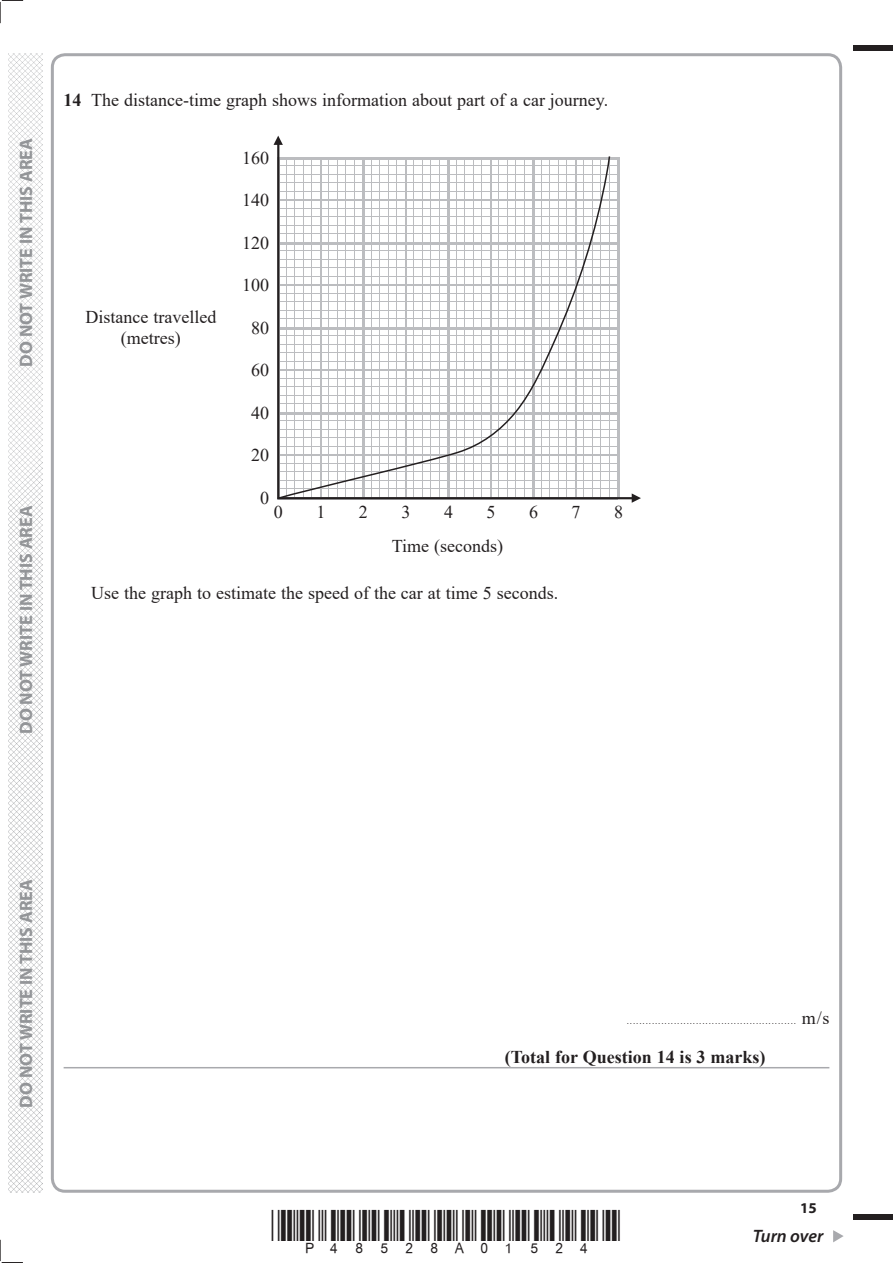
<style>
.page{position:relative;width:893px;height:1263px;background:#fff}
.page>*{position:absolute;margin:0;border:0;box-sizing:border-box;transform-origin:0 0}
.t1{font:18px/21px "Times New Roman";color:#231f20;text-align:center}
.t2{font:700 18px "Myriad Pro";color:#939598}
.t3{font:700 18px "Times New Roman";color:#231f20}
.t4{font:italic 600 18px "Myriad Pro";letter-spacing:-.005em;color:#231f20}
.t5{font:700 15px "Myriad Pro";color:#231f20}
.t6{font:9px "Times New Roman";color:#231f20}
.s1{font-weight:700}
.s2{font-size:18px}
</style>
<div class="page">
<div style="left:853px;top:45px;width:39px;height:5px;background:#231f20"></div>
<div style="left:853px;top:1214px;width:39px;height:6px;background:#231f20"></div>
<svg style="left:833px;top:1230px;width:10px;height:12px"></svg>
<svg style="left:0;top:0;width:23px;height:23px"></svg>
<svg style="left:0;top:1240px;width:23px;height:23px"></svg>
<img style="left:8px;top:53px;width:34px;height:1140px">
<hr style="left:64px;top:1067px;width:765px;height:1px;background:#a8a9ad">
<svg style="left:277px;top:145px;width:354px;height:355px"></svg>
<svg style="left:631px;top:493px;width:10px;height:10px"></svg>
<svg style="left:273px;top:136px;width:10px;height:9px"></svg>
<p class="t2" style="left:19px;top:367px;width:230px;rotate:-90deg">DO NOT WRITE IN THIS AREA</p>
<p class="t2" style="left:19px;top:734px;width:230px;rotate:-90deg">DO NOT WRITE IN THIS AREA</p>
<p class="t1" style="left:64px;top:90px;width:546px"><span class="s1">14</span> The distance-time graph shows information about part of a car journey.</p>
<p class="t1" style="left:85px;top:307px;width:132px">Distance travelled (metres)</p>
<p class="t1" style="left:242px;top:147px;width:28px">160</p>
<p class="t1" style="left:242px;top:190px;width:28px">140</p>
<p class="t1" style="left:242px;top:232px;width:28px">120</p>
<p class="t1" style="left:242px;top:275px;width:28px">100</p>
<p class="t1" style="left:251px;top:317px;width:19px">80</p>
<p class="t1" style="left:251px;top:360px;width:19px">60</p>
<p class="t1" style="left:251px;top:402px;width:19px">40</p>
<p class="t1" style="left:251px;top:445px;width:19px">20</p>
<p class="t1" style="left:260px;top:487px;width:10px">0</p>
<p class="t1" style="left:274px;top:501px;width:10px">0</p>
<p class="t1" style="left:316px;top:501px;width:10px">1</p>
<p class="t1" style="left:359px;top:501px;width:10px">2</p>
<p class="t1" style="left:401px;top:501px;width:10px">3</p>
<p class="t1" style="left:444px;top:501px;width:10px">4</p>
<p class="t1" style="left:486px;top:501px;width:10px">5</p>
<p class="t1" style="left:529px;top:501px;width:10px">6</p>
<p class="t1" style="left:571px;top:501px;width:10px">7</p>
<p class="t1" style="left:614px;top:501px;width:10px">8</p>
<p class="t1" style="left:392px;top:536px;width:113px">Time (seconds)</p>
<p class="t1" style="left:91px;top:582px;width:468px">Use the graph to estimate the speed of the car at time 5 seconds.</p>
<p class="t2" style="left:19px;top:1108px;width:230px;rotate:-90deg">DO NOT WRITE IN THIS AREA</p>
<p class="t6" style="left:626px;top:1016px;width:204px">...................................................... <span class="s2">m/s</span></p>
<p class="t3" style="left:504px;top:1047px;width:262px">(Total for Question 14 is 3 marks)</p>
<p class="t5" style="left:800px;top:1202px;width:18px">15</p>
<p class="t4" style="left:752px;top:1226px;width:72px">Turn over</p>
</div>
